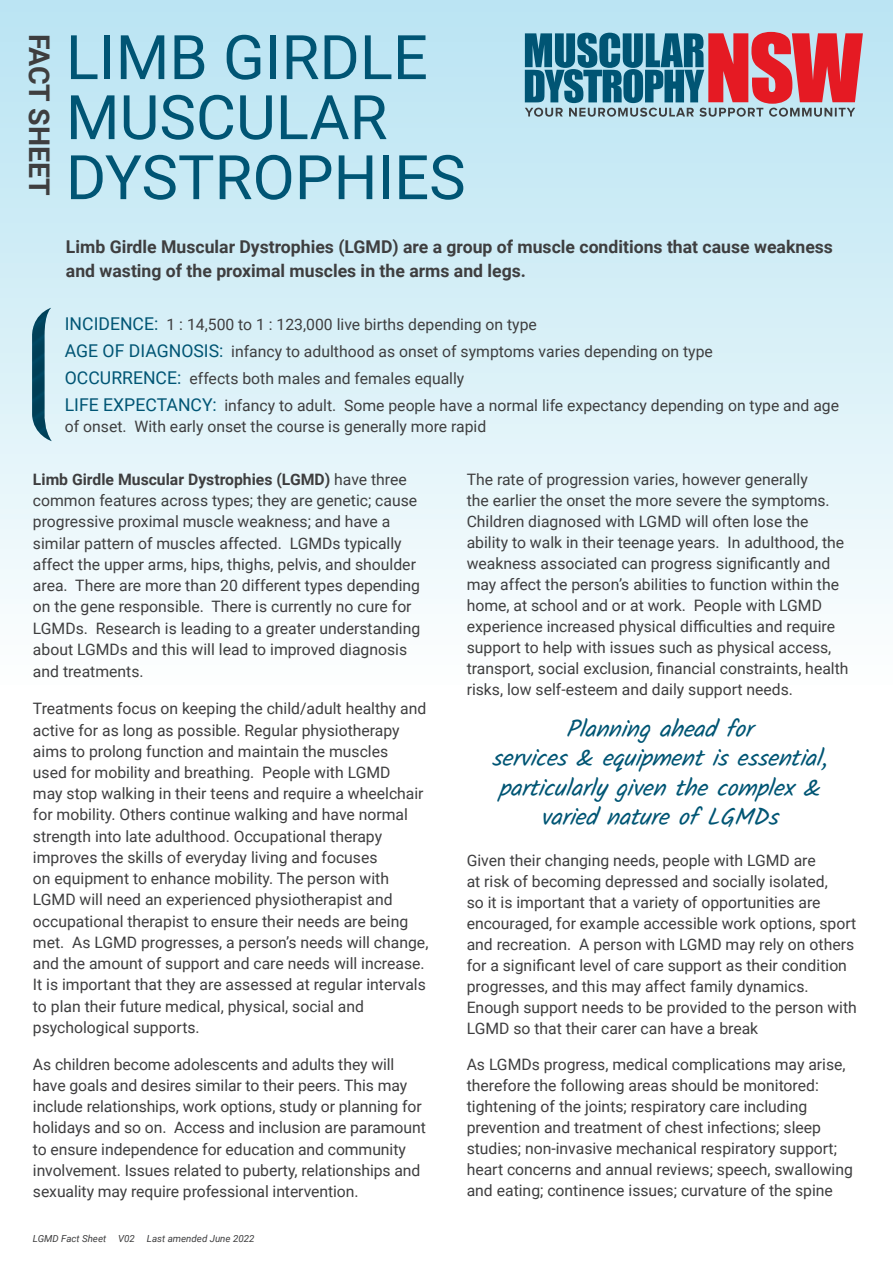
<style>
.page{position:relative;width:893px;height:1263px;background:#fff}
.page>*{position:absolute;margin:0;border:0;box-sizing:border-box;transform-origin:0 0}
.t1{font:61.5px/60px "Roboto";color:#005574}
.t2{font:700 28.5px "Roboto";color:#3e3e3f}
.t3{font:italic 24px/29.2px "Kalam";color:#005574;text-align:center}
.t4{font:700 17.7px/24px "Roboto";color:#3e3e3f}
.t5{font:15.75px/21.3px "Roboto";color:#3e3e3f}
.t6{font:italic 9.75px "Roboto";color:#3e3e3f}
.s1{font-size:17.7px;color:#005574}
.s2{font-weight:700}
</style>
<div class="page">
<svg style="left:0;top:0;width:893px;height:604px;background:#d6eff7"></svg>
<svg style="left:525px;top:32px;width:338px;height:85px;background:#8b7788"></svg>
<img style="left:31px;top:308px;width:21px;height:133px">
<h2 class="t2" style="left:59px;top:34px;width:163px;rotate:90deg">FACT SHEET</h2>
<h1 class="t1" style="left:66px;top:25px;width:401px">LIMB GIRDLE<br>MUSCULAR<br>DYSTROPHIES</h1>
<p class="t4" style="left:66px;top:234px;width:769px">Limb Girdle Muscular Dystrophies (LGMD) are a group of muscle conditions that cause weakness and wasting of the proximal muscles in the arms and legs.</p>
<p class="t5" style="left:65px;top:311px;width:776px;line-height:27px"><span class="s1">INCIDENCE:</span> 1 : 14,500 to 1 : 123,000 live births depending on type<br><span class="s1">AGE OF DIAGNOSIS:</span> infancy to adulthood as onset of symptoms varies depending on type<br><span class="s1">OCCURRENCE:</span> effects both males and females equally<br><span class="s1">LIFE EXPECTANCY:</span> infancy to adult. Some people have a normal life expectancy depending on type and age</p>
<p class="t5" style="left:65px;top:416px;width:423px">of onset. With early onset the course is generally more rapid</p>
<p class="t5" style="left:33px;top:468px;width:389px"><span class="s2">Limb Girdle Muscular Dystrophies (LGMD)</span> have three common features across types; they are genetic; cause progressive proximal muscle weakness; and have a similar pattern of muscles affected. LGMDs typically affect the upper arms, hips, thighs, pelvis, and shoulder area. There are more than 20 different types depending on the gene responsible. There is currently no cure for LGMDs. Research is leading to a greater understanding about LGMDs and this will lead to improved diagnosis and treatments.</p>
<p class="t5" style="left:33px;top:697px;width:397px">Treatments focus on keeping the child/adult healthy and active for as long as possible. Regular physiotherapy aims to prolong function and maintain the muscles<br>used for mobility and breathing. People with LGMD<br>may stop walking in their teens and require a wheelchair for mobility. Others continue walking and have normal strength into late adulthood. Occupational therapy improves the skills of everyday living and focuses<br>on equipment to enhance mobility. The person with LGMD will need an experienced physiotherapist and occupational therapist to ensure their needs are being met. As LGMD progresses, a person’s needs will change, and the amount of support and care needs will increase.<br>It is important that they are assessed at regular intervals to plan their future medical, physical, social and psychological supports.</p>
<p class="t5" style="left:33px;top:1053px;width:394px">As children become adolescents and adults they will have goals and desires similar to their peers. This may include relationships, work options, study or planning for holidays and so on. Access and inclusion are paramount to ensure independence for education and community involvement. Issues related to puberty, relationships and sexuality may require professional intervention.</p>
<p class="t6" style="left:33px;top:1232px;width:223px">LGMD Fact Sheet V02 Last amended June 2022</p>
<p class="t5" style="left:467px;top:468px;width:383px">The rate of progression varies, however generally<br>the earlier the onset the more severe the symptoms.<br>Children diagnosed with LGMD will often lose the ability to walk in their teenage years. In adulthood, the weakness associated can progress significantly and may affect the person’s abilities to function within the home, at school and or at work. People with LGMD experience increased physical difficulties and require support to help with issues such as physical access, transport, social exclusion, financial constraints, health risks, low self-esteem and daily support needs.</p>
<h3 class="t3" style="left:492px;top:716px;width:343px">Planning ahead for<br>services &amp; equipment is essential, particularly given the comp lex &amp; varied nature of LGMDs</h3>
<p class="t5" style="left:467px;top:849px;width:392px">Given their changing needs, people with LGMD are<br>at risk of becoming depressed and socially isolated,<br>so it is important that a variety of opportunities are encouraged, for example accessible work options, sport and recreation. A person with LGMD may rely on others for a significant level of care support as their condition progresses, and this may affect family dynamics.<br>Enough support needs to be provided to the person with LGMD so that their carer can have a break</p>
<p class="t5" style="left:467px;top:1053px;width:388px">As LGMDs progress, medical complications may arise, therefore the following areas should be monitored: tightening of the joints; respiratory care including prevention and treatment of chest infections; sleep studies; non-invasive mechanical respiratory support; heart concerns and annual reviews; speech, swallowing and eating; continence issues; curvature of the spine</p>
</div>
